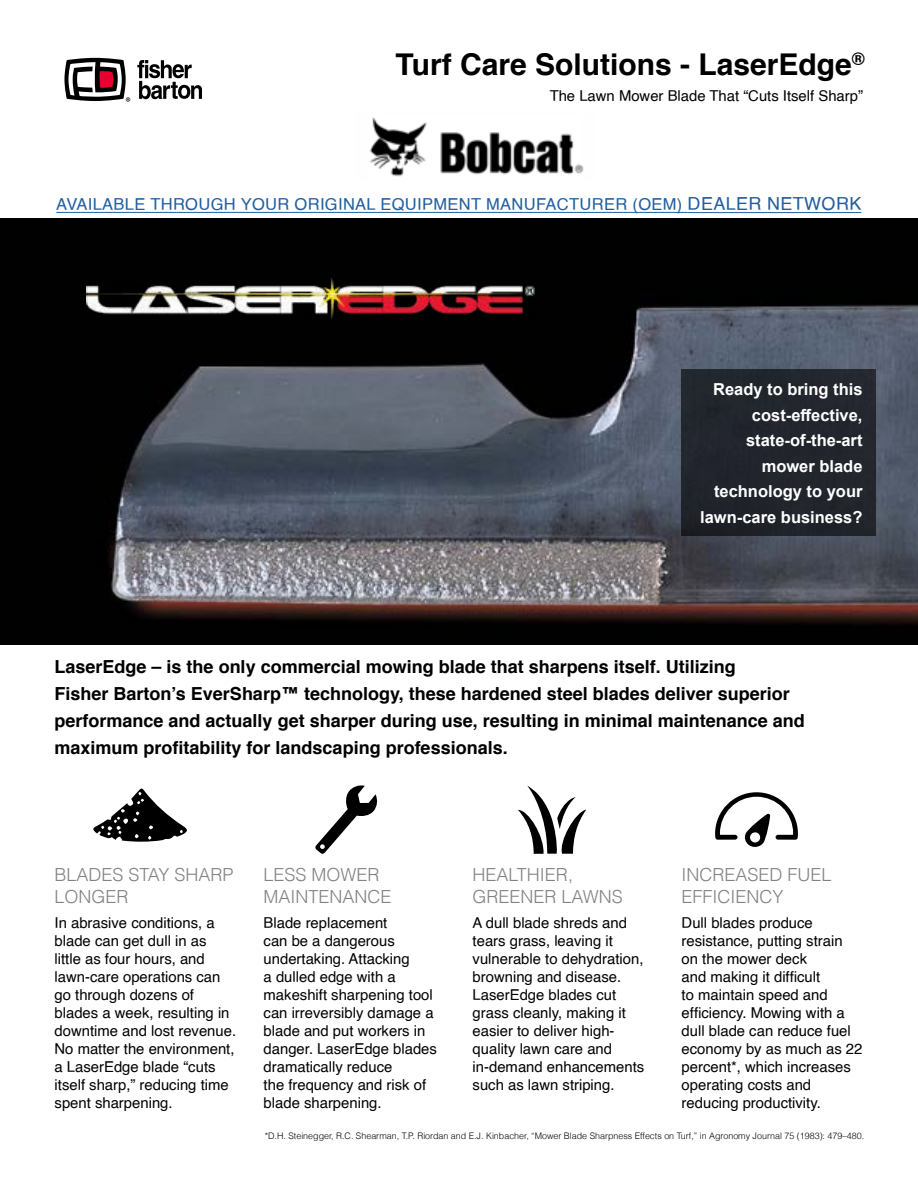
<style>
.page{position:relative;width:918px;height:1188px;background:#fff}
.page>*{position:absolute;margin:0;border:0;box-sizing:border-box;transform-origin:0 0}
.t1{font:700 30px "Helvetica";color:#000}
.t2{font:700 18px/27px "Helvetica";color:#000}
.t3{font:300 18px/21.6px "Helvetica";color:#808285}
.t4{font:700 16.5px/25.5px "Arial";color:#fff;text-align:right}
.subhead_2{font:16.5px "Helvetica";letter-spacing:.02em;color:#215e9e}
.t5{font:15px/18px "Helvetica";color:#000}
.t6{font:300 9px "Helvetica";color:#000}
.s1{font-size:18px}
</style>
<div class="page">
<img style="left:0;top:218px;width:918px;height:427px">
<svg style="left:137px;top:60px;width:65px;height:39px"></svg>
<svg style="left:64px;top:57px;width:67px;height:45px"></svg>
<svg style="left:93px;top:788px;width:94px;height:54px"></svg>
<svg style="left:315px;top:785px;width:63px;height:69px"></svg>
<svg style="left:518px;top:785px;width:68px;height:69px"></svg>
<svg style="left:715px;top:792px;width:83px;height:55px"></svg>
<img style="left:87px;top:279px;width:448px;height:40px">
<div style="left:682px;top:370px;width:194px;height:166px;background:#22252c"></div>
<hr style="left:56px;top:212px;width:632px;height:1px;background:#215e9e">
<hr style="left:688px;top:212px;width:173px;height:1px;background:#215e9e">
<img style="left:369px;top:117px;width:215px;height:60px">
<h1 class="t1" style="left:396px;top:40px;width:471px">Turf Care Solutions - LaserEdge<sup>®</sup></h1>
<p class="t5" style="left:550px;top:87px;width:315px">The Lawn Mower Blade That “Cuts Itself Sharp”</p>
<p class="subhead_2" style="left:56px;top:192px;width:807px">AVAILABLE THROUGH YOUR ORIGINAL EQUIPMENT MANUFACTURER (OEM) <span class="s1">DEALER NETWORK</span></p>
<p class="t4" style="left:700px;top:377px;width:164px">Ready to bring this cost-effective, state-of-the-art mower blade technology to your lawn-care business?</p>
<p class="t2" style="left:55px;top:654px;width:752px">LaserEdge – is the only commercial mowing blade that sharpens itself. Utilizing<br>Fisher Barton’s EverSharp™ technology, these hardened steel blades deliver superior performance and actually get sharper during use, resulting in minimal maintenance and maximum profitability for landscaping professionals.</p>
<p class="t3" style="left:55px;top:864px;width:181px">BLADES STAY SHARP<br>LONGER</p>
<p class="t5" style="left:55px;top:914px;width:183px">In abrasive conditions, a blade can get dull in as little as four hours, and lawn-care operations can go through dozens of blades a week, resulting in downtime and lost revenue.<br>No matter the environment, a LaserEdge blade “cuts itself sharp,” reducing time spent sharpening.</p>
<p class="t3" style="left:682px;top:864px;width:152px">INCREASED FUEL<br>EFFICIENCY</p>
<p class="t5" style="left:682px;top:914px;width:182px">Dull blades produce resistance, putting strain on the mower deck<br>and making it difficult<br>to maintain speed and efficiency. Mowing with a dull blade can reduce fuel economy by as much as 22 percent*, which increases operating costs and reducing productivity.</p>
<p class="t6" style="left:265px;top:1130px;width:601px">*D.H. Steinegger, R.C. Shearman, T.P. Riordan and E.J. Kinbacher, “Mower Blade Sharpness Effects on Turf,” in Agronomy Journal 75 (1983): 479–480.</p>
<p class="t3" style="left:264px;top:864px;width:129px">LESS MOWER<br>MAINTENANCE</p>
<p class="t5" style="left:264px;top:914px;width:175px">Blade replacement<br>can be a dangerous undertaking. Attacking<br>a dulled edge with a makeshift sharpening tool can irreversibly damage a blade and put workers in danger. LaserEdge blades dramatically reduce<br>the frequency and risk of blade sharpening.</p>
<p class="t3" style="left:473px;top:864px;width:152px">HEALTHIER,<br>GREENER LAWNS</p>
<p class="t5" style="left:473px;top:914px;width:173px">A dull blade shreds and tears grass, leaving it vulnerable to dehydration, browning and disease.<br>LaserEdge blades cut grass cleanly, making it easier to deliver high&shy;quality lawn care and in-demand enhancements such as lawn striping.</p>
</div>
